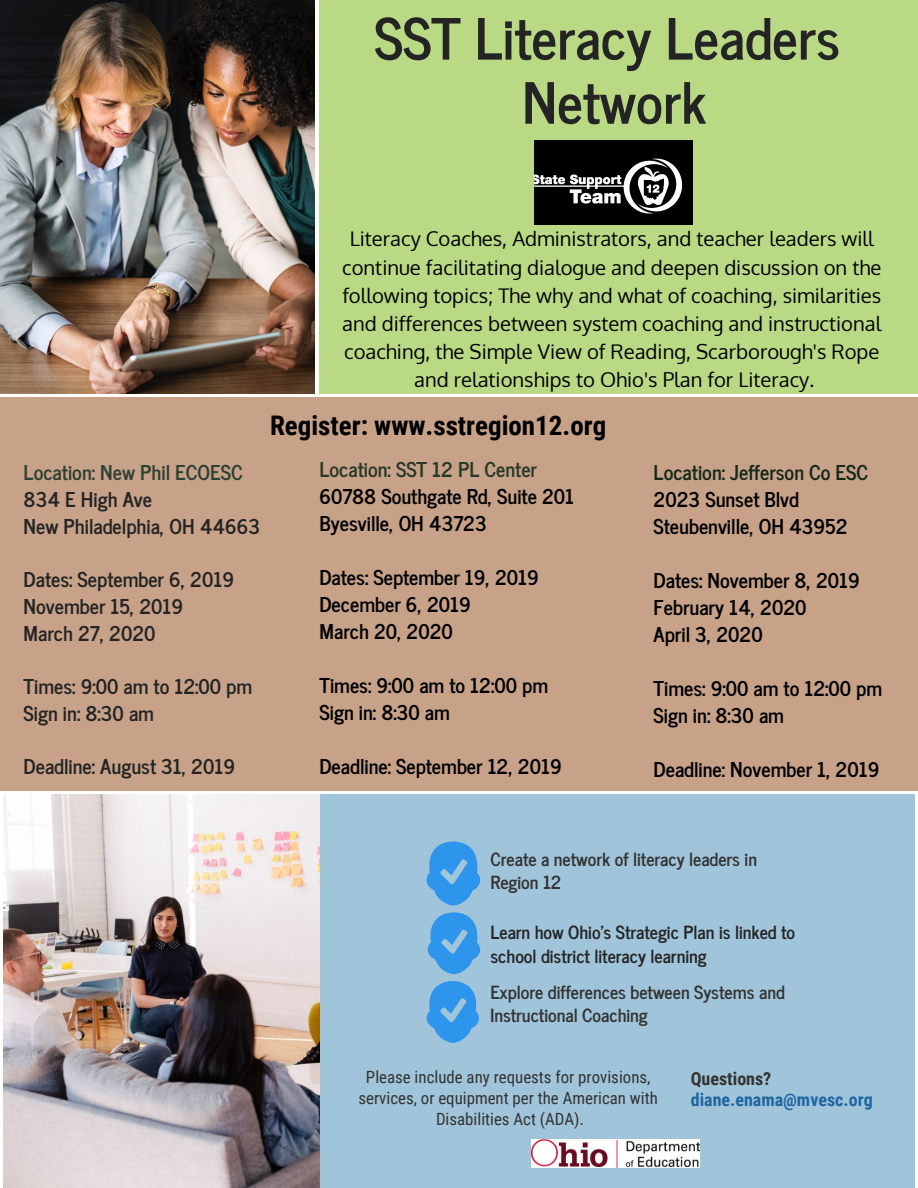
<style>
.page{position:relative;width:918px;height:1188px;background:#fff}
.page>*{position:absolute;margin:0;border:0;box-sizing:border-box;transform-origin:0 0}
.t1{font:700 56.25px/64.2px "News Cycle";color:#242424;text-align:center}
.t2{font:700 27px "Roboto Condensed";color:#000}
.t3{font:20.25px/28.2px "Oxygen";color:#000;text-align:center}
.t4{font:700 20.25px/27px "News Cycle";color:#000}
.t5{font:700 20.25px/27px "News Cycle";color:#242424}
.t6{font:700 20.25px "News Cycle";color:#152817}
.t7{font:700 20.25px "News Cycle";color:#2e4033}
.t8{font:700 20.25px "News Cycle";color:#283826}
.t9{font:700 18px/22.5px "News Cycle";color:#333}
.t10{font:700 18px/23.7px "News Cycle";color:#242424}
.t11{font:700 18px "Roboto Condensed";color:#1f66a2}
.t12{font:700 18px "Roboto Condensed";color:#333}
.t13{font:16.8px/20.9px "Roboto Condensed";color:#333;text-align:center}
.s1{font-size:18px}
</style>
<div class="page">
<div style="left:316px;top:794px;width:599px;height:394px;background:#a0c4d9"></div>
<div style="left:320px;top:0;width:598px;height:394px;background:#bad984"></div>
<div style="left:0;top:397px;width:918px;height:394px;background:#c7a289"></div>
<img style="left:3px;top:794px;width:317px;height:394px">
<img style="left:0;top:0;width:315px;height:394px">
<img style="left:534px;top:141px;width:159px;height:84px">
<img style="left:531px;top:1140px;width:169px;height:28px">
<svg style="left:426px;top:842px;width:54px;height:64px"></svg>
<svg style="left:428px;top:912px;width:52px;height:62px"></svg>
<svg style="left:426px;top:981px;width:53px;height:62px"></svg>
<h1 class="t1" style="left:374px;top:1px;width:467px">SST Literacy Leaders<br>Network</h1>
<p class="t7" style="left:24px;top:455px;width:221px">Location: New Phil ECOESC</p>
<p class="t5" style="left:24px;top:484px;width:238px">834 E High Ave<br>New Philadelphia, OH 44663</p>
<p class="t5" style="left:24px;top:564px;width:212px">Dates: September 6, 2019<br>November 15, 2019<br>March 27, 2020</p>
<p class="t5" style="left:24px;top:671px;width:230px">Times: 9:00 am to 12:00 pm<br>Sign in: 8:30 am</p>
<p class="t5" style="left:24px;top:751px;width:213px">Deadline: August 31, 2019</p>
<p class="t3" style="left:342px;top:225px;width:541px">Literacy Coaches, Administrators, and teacher leaders will continue facilitating dialogue and deepen discussion on the following topics; The why and what of coaching, similarities and differences between system coaching and instructional coaching, the Simple View of Reading, Scarborough's Rope and relationships to Ohio's Plan for Literacy.</p>
<h2 class="t2" style="left:270px;top:407px;width:338px">Register: www.sstregion12.org</h2>
<p class="t8" style="left:320px;top:452px;width:219px">Location: SST 12 PL Center</p>
<p class="t4" style="left:320px;top:481px;width:256px">60788 Southgate Rd, Suite 201<br>Byesville, OH 43723</p>
<p class="t4" style="left:320px;top:562px;width:221px">Dates: September 19, 2019<br>December 6, 2019<br>March 20, 2020</p>
<p class="t4" style="left:320px;top:670px;width:230px">Times: 9:00 am to 12:00 pm<br>Sign in: 8:30 am</p>
<p class="t4" style="left:320px;top:751px;width:244px">Deadline: September 12, 2019</p>
<p class="t6" style="left:654px;top:455px;width:216px">Location: Jefferson Co ESC</p>
<p class="t4" style="left:654px;top:484px;width:195px">2023 Sunset Blvd<br>Steubenville, OH 43952</p>
<p class="t4" style="left:654px;top:565px;width:208px">Dates: November 8, 2019<br>February 14, 2020<br>April 3, 2020</p>
<p class="t4" style="left:654px;top:673px;width:230px">Times: 9:00 am to 12:00 pm<br>Sign in: 8:30 am</p>
<p class="t4" style="left:654px;top:754px;width:227px">Deadline: November 1, 2019</p>
<p class="t9" style="left:490px;top:847px;width:268px">Create a network of literacy leaders in<br>Region 12</p>
<p class="t10" style="left:490px;top:919px;width:306px">Learn how Ohio's Strategic Plan is linked to school district literacy learning</p>
<p class="t9" style="left:490px;top:979px;width:296px">Explore differences between Systems and<br>Instructional Coaching</p>
<p class="t13" style="left:359px;top:1066px;width:301px">Please include any requests for provisions, services, or equipment per the American with<br>Disabilities Act (ADA)<span class="s1">.</span></p>
<p class="t12" style="left:691px;top:1065px;width:82px">Questions?</p>
<p class="t11" style="left:691px;top:1087px;width:183px">diane.enama@mvesc.org</p>
</div>
